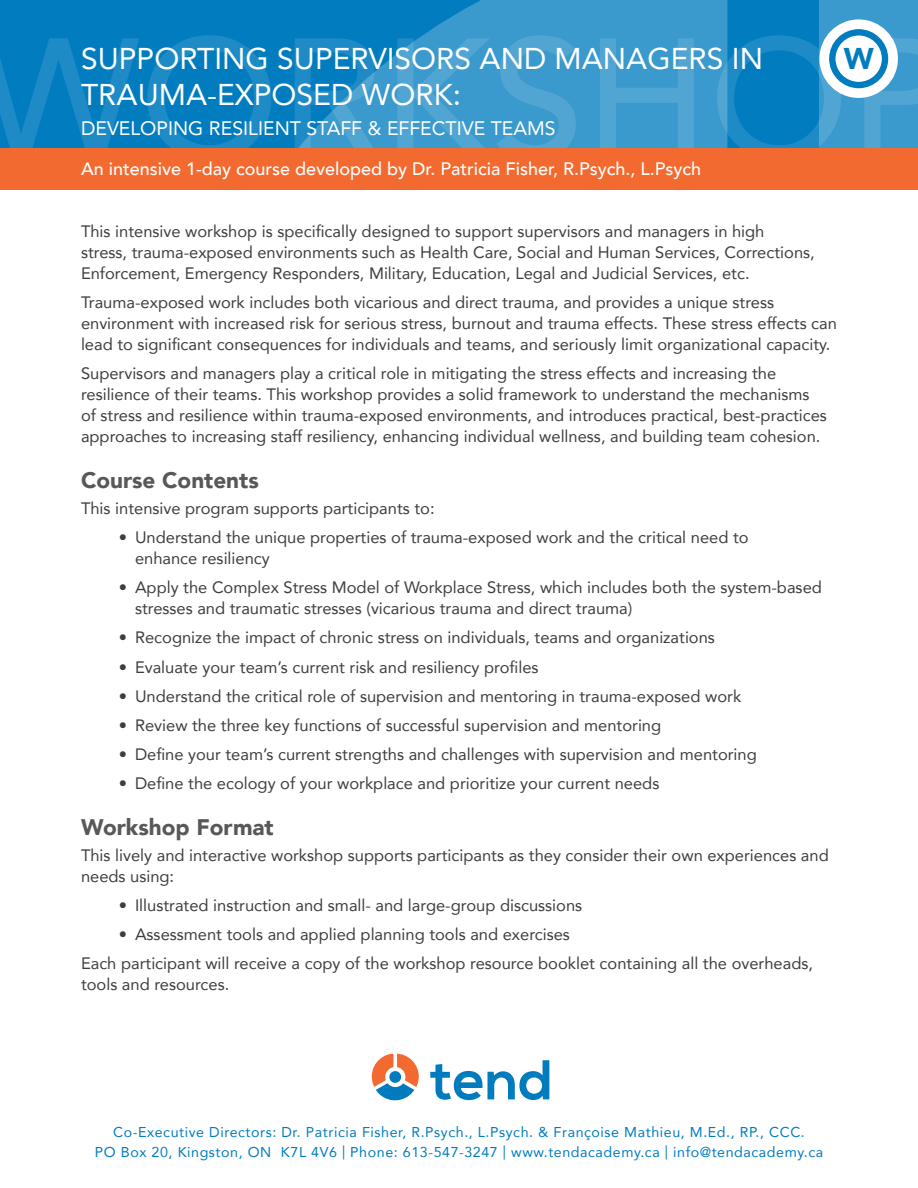
<style>
.page{position:relative;width:918px;height:1188px;background:#fff}
.page>*{position:absolute;margin:0;border:0;box-sizing:border-box;transform-origin:0 0}
.t1{font:500 168.15px "Avenir";color:#fff}
.t2{font:700 55.95px "Nexa";color:#007bbd}
.t3{font:30px/36px "Avenir";color:#fff}
.body{font:900 30px "Avenir";color:#007cbf}
.hedB{font:900 22.5px "Avenir";color:#57585a}
.subTitle{font:19.5px "Avenir";color:#fff}
.body-2{font:500 18px "Avenir";color:#fff}
.body-3{font:16.5px/21px "Avenir";color:#3e3e3f}
.coExecs{font:14.25px "Avenir";letter-spacing:.04em;color:#007cbf}
.deck{font:13.5px "Avenir";color:#fff}
</style>
<div class="page">
<div style="left:0;top:0;width:918px;height:151px;background:#007cbf"></div>
<div style="left:819px;top:0;width:99px;height:148px;background:#3a99cd"></div>
<svg style="left:298px;top:0;width:429px;height:148px;fill:#3a99cd"></svg>
<div style="left:819px;top:19px;width:79px;height:79px;background:#fff;border-radius:50%"></div>
<div style="left:829px;top:29px;width:59px;height:59px;border:6px solid #007cbf;border-radius:50%"></div>
<div style="left:0;top:148px;width:918px;height:41px;background:#f26a2f"></div>
<svg style="left:371px;top:1053px;width:48px;height:48px"></svg>
<h1 class="t1" style="left:-22px;top:-47px;width:973px">WORKSHOP</h1>
<p class="t3" style="left:81px;top:40px;width:684px">SUPPORTING SUPERVISORS AND MANAGERS IN<br>TRAUMA-EXPOSED WORK:</p>
<p class="subTitle" style="left:81px;top:113px;width:476px">DEVELOPING RESILIENT STAFF &amp; EFFECTIVE TEAMS</p>
<p class="deck" style="left:81px;top:153px;width:405px">CREATIVE TOOLS FOR TRANSFORMING COMPASSION FATIGUE</p>
<p class="body" style="left:844px;top:33px;width:31px">W</p>
<p class="body-2" style="left:81px;top:153px;width:622px">An intensive 1-day course developed by Dr. Patricia Fisher, R.Psych., L.Psych</p>
<p class="body-3" style="left:81px;top:220px;width:735px">This intensive workshop is specifically designed to support supervisors and managers in high<br>stress, trauma-exposed environments such as Health Care, Social and Human Services, Corrections,<br>Enforcement, Emergency Responders, Military, Education, Legal and Judicial Services, etc.</p>
<p class="body-3" style="left:81px;top:291px;width:757px">Trauma-exposed work includes both vicarious and direct trauma, and provides a unique stress environment with increased risk for serious stress, burnout and trauma effects. These stress effects can lead to significant consequences for individuals and teams, and seriously limit organizational capacity.</p>
<p class="body-3" style="left:81px;top:362px;width:747px">Supervisors and managers play a critical role in mitigating the stress effects and increasing the resilience of their teams. This workshop provides a solid framework to understand the mechanisms of stress and resilience within trauma-exposed environments, and introduces practical, best-practices approaches to increasing staff resiliency, enhancing individual wellness, and building team cohesion.</p>
<p class="hedB" style="left:81px;top:461px;width:179px">Course Contents</p>
<p class="body-3" style="left:81px;top:497px;width:355px">This intensive program supports participants to:</p>
<p class="body-3" style="left:135px;top:527px;width:615px;text-indent:-16px">• Understand the unique properties of trauma-exposed work and the critical need to enhance resiliency</p>
<p class="body-3" style="left:135px;top:577px;width:688px;text-indent:-16px">• Apply the Complex Stress Model of Workplace Stress, which includes both the system-based stresses and traumatic stresses (vicarious trauma and direct trauma)</p>
<p class="body-3" style="left:119px;top:627px;width:598px">• Recognize the impact of chronic stress on individuals, teams and organizations</p>
<p class="body-3" style="left:119px;top:656px;width:421px">• Evaluate your team’s current risk and resiliency profiles</p>
<p class="body-3" style="left:119px;top:685px;width:624px">• Understand the critical role of supervision and mentoring in trauma-exposed work</p>
<p class="body-3" style="left:119px;top:714px;width:544px">• Review the three key functions of successful supervision and mentoring</p>
<p class="body-3" style="left:119px;top:743px;width:640px">• Define your team’s current strengths and challenges with supervision and mentoring</p>
<p class="body-3" style="left:119px;top:772px;width:542px">• Define the ecology of your workplace and prioritize your current needs</p>
<p class="hedB" style="left:81px;top:808px;width:194px">Workshop Format</p>
<p class="body-3" style="left:81px;top:844px;width:749px">This lively and interactive workshop supports participants as they consider their own experiences and needs using:</p>
<p class="body-3" style="left:119px;top:895px;width:465px">• Illustrated instruction and small- and large-group discussions</p>
<p class="body-3" style="left:119px;top:924px;width:453px">• Assessment tools and applied planning tools and exercises</p>
<p class="body-3" style="left:81px;top:953px;width:734px">Each participant will receive a copy of the workshop resource booklet containing all the overheads, tools and resources.</p>
<p class="t2" style="left:430px;top:1048px;width:124px">tend</p>
<p class="coExecs" style="left:113px;top:1120px;width:693px">Co-Executive Directors: Dr. Patricia Fisher, R.Psych., L.Psych. &amp; Françoise Mathieu, M.Ed., RP., CCC.</p>
<p class="coExecs" style="left:95px;top:1141px;width:730px">PO Box 20, Kingston, ON K7L 4V6 | Phone: 613-547-3247 | www.tendacademy.ca | info@tendacademy.ca</p>
</div>
